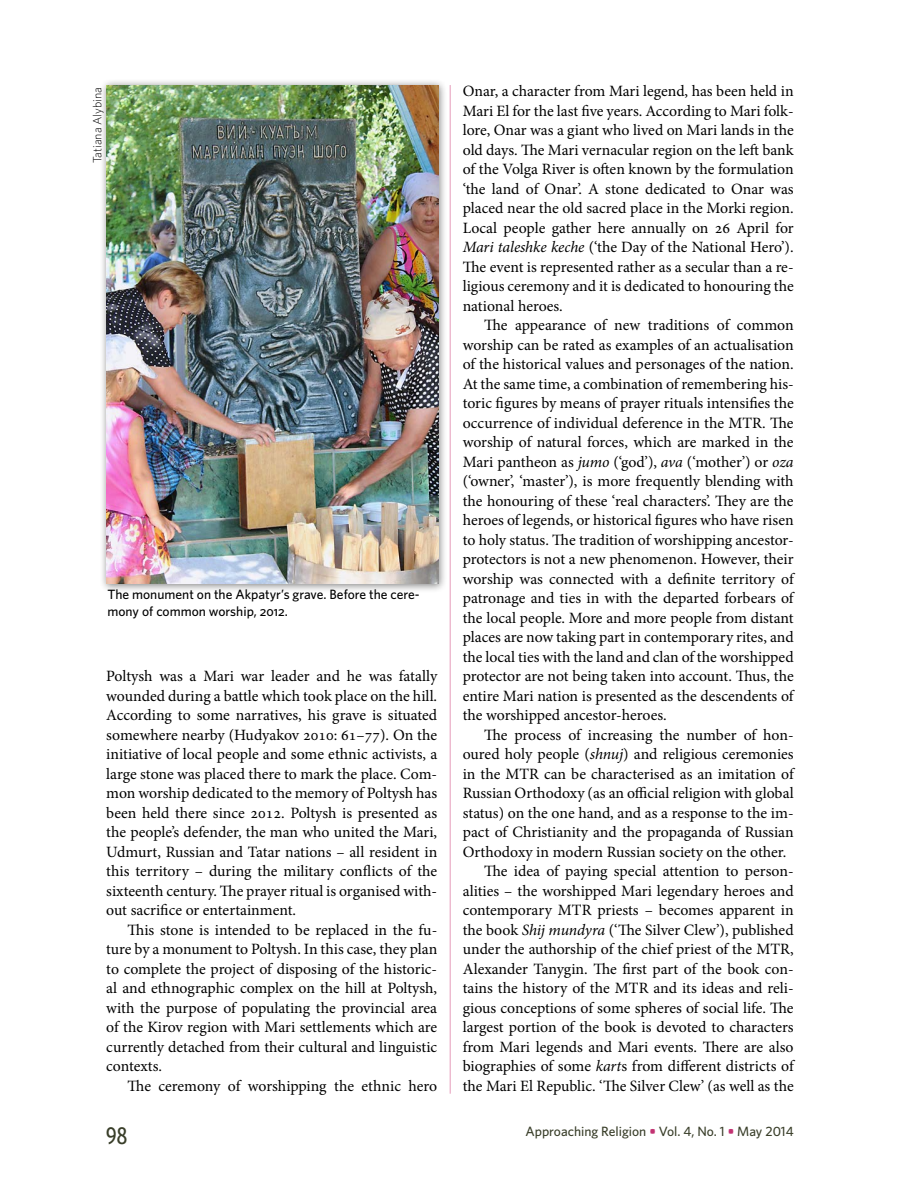
<style>
.page{position:relative;width:900px;height:1200px;background:#fff}
.page>*{position:absolute;margin:0;border:0;box-sizing:border-box;transform-origin:0 0}
.t1{font:500 24px "Whitney Condensed";color:#393e29}
.t2{font:15.75px/19.5px "Minion Pro";color:#000;text-align:justify}
.t3{font:500 13.5px/16.5px "Whitney";color:#000}
.t4{font:500 13.5px "Whitney";color:#393e29}
.t5{font:300 12px "Whitney";color:#000}
.s1{font-family:"Whitney Medium SC";font-weight:400}
.s2{font-style:italic}
.s3{font-weight:700;color:#c23272}
</style>
<div class="page">
<hr style="left:450px;top:85px;width:1px;height:1009px;background:#e69cba">
<div style="left:99px;top:78px;width:349px;height:515px;background:#000;opacity:.5"></div>
<img style="left:106px;top:85px;width:332px;height:498px">
<p class="t5" style="left:89px;top:163px;width:78px;rotate:-90deg">Tatiana Alybina</p>
<p class="t3" style="left:108px;top:586px;width:312px">The monument on the Akpatyr’s grave. Before the cere&shy;mony of common worship, <span class="s1">2012</span>.</p>
<p class="t2" style="left:106px;top:667px;width:333px">Poltysh was a Mari war leader and he was fatally wounded during a battle which took place on the hill.<br>According to some narratives, his grave is situated somewhere nearby (Hudyakov 2010: 61–77). On the initiative of local people and some ethnic activists, a large stone was placed there to mark the place. Com&shy;mon worship dedicated to the memory of Poltysh has been held there since 2012. Poltysh is presented as the people’s defender, the man who united the Mari, Udmurt, Russian and Tatar nations – all resident in this territory – during the military conflicts of the sixteenth century. The prayer ritual is organised with&shy;out sacrifice or entertainment.</p>
<p class="t2" style="left:106px;top:920px;width:333px;text-indent:21px">This stone is intended to be replaced in the fu&shy;ture by a monument to Poltysh. In this case, they plan to complete the project of disposing of the historic&shy;al and ethnographic complex on the hill at Poltysh, with the purpose of populating the provincial area of the Kirov region with Mari settlements which are currently detached from their cultural and linguistic contexts.</p>
<p class="t2" style="left:128px;top:1076px;width:311px">The ceremony of worshipping the ethnic hero</p>
<p class="t2" style="left:463px;top:82px;width:332px">Onar, a character from Mari legend, has been held in Mari El for the last five years. According to Mari folk&shy;lore, Onar was a giant who lived on Mari lands in the old days. The Mari vernacular region on the left bank of the Volga River is often known by the formulation ‘the land of Onar’. A stone dedicated to Onar was placed near the old sacred place in the Morki region.<br>Local people gather here annually on 26 April for <span class="s2">Mari taleshke keche</span> (‘the Day of the National Hero’).<br>The event is represented rather as a secular than a re&shy;ligious ceremony and it is dedicated to honouring the national heroes.</p>
<p class="t2" style="left:463px;top:316px;width:334px;text-indent:21px">The appearance of new traditions of common worship can be rated as examples of an actualisation of the historical values and personages of the nation.<br>At the same time, a combination of remembering his&shy;toric figures by means of prayer rituals intensifies the occurrence of individual deference in the MTR. The worship of natural forces, which are marked in the Mari pantheon as <span class="s2">jumo</span> (‘god’), <span class="s2">ava</span> (‘mother’) or <span class="s2">oza </span>(‘owner’, ‘master’), is more frequently blending with the honouring of these ‘real characters’. They are the heroes of legends, or historical figures who have risen to holy status. The tradition of worshipping ancestor&shy;protectors is not a new phenomenon. However, their worship was connected with a definite territory of patronage and ties in with the departed forbears of the local people. More and more people from distant places are now taking part in contemporary rites, and the local ties with the land and clan of the worshipped protector are not being taken into account. Thus, the entire Mari nation is presented as the descendents of the worshipped ancestor-heroes.</p>
<p class="t2" style="left:484px;top:725px;width:311px">The process of increasing the number of hon-</p>
<p class="t2" style="left:463px;top:745px;width:332px">oured holy people (<span class="s2">shnuj</span>) and religious ceremonies</p>
<p class="t2" style="left:463px;top:764px;width:334px">in the MTR can be characterised as an imitation of</p>
<p class="t2" style="left:463px;top:784px;width:332px">Russian Orthodoxy (as an official religion with global</p>
<p class="t2" style="left:463px;top:803px;width:332px">status) on the one hand, and as a response to the im-</p>
<p class="t2" style="left:463px;top:823px;width:332px">pact of Christianity and the propaganda of Russian</p>
<p class="t2" style="left:463px;top:842px;width:325px">Orthodoxy in modern Russian society on the other.</p>
<p class="t2" style="left:484px;top:862px;width:311px">The idea of paying special attention to person-</p>
<p class="t2" style="left:463px;top:881px;width:332px">alities – the worshipped Mari legendary heroes and</p>
<p class="t2" style="left:463px;top:901px;width:332px">contemporary MTR priests – becomes apparent in</p>
<p class="t2" style="left:463px;top:920px;width:332px">the book <span class="s2">Shij mundyra</span> (‘The Silver Clew’), published</p>
<p class="t2" style="left:463px;top:940px;width:332px">under the authorship of the chief priest of the MTR,</p>
<p class="t2" style="left:463px;top:959px;width:332px">Alexander Tanygin. The first part of the book con-</p>
<p class="t2" style="left:463px;top:979px;width:332px">tains the history of the MTR and its ideas and reli-</p>
<p class="t2" style="left:463px;top:998px;width:332px">gious conceptions of some spheres of social life. The</p>
<p class="t2" style="left:463px;top:1018px;width:332px">largest portion of the book is devoted to characters</p>
<p class="t2" style="left:463px;top:1037px;width:332px">from Mari legends and Mari events. There are also</p>
<p class="t2" style="left:463px;top:1057px;width:334px">biographies of some <span class="s2">kart</span>s from different districts of</p>
<p class="t2" style="left:463px;top:1076px;width:332px">the Mari El Republic. ‘The Silver Clew’ (as well as the</p>
<h1 class="t1" style="left:106px;top:1121px;width:22px">98</h1>
<p class="t4" style="left:525px;top:1122px;width:270px">Approaching Religion <span class="s3">•</span> Vol. 4, No. 1 <span class="s3">•</span> May 2014</p>
</div>
